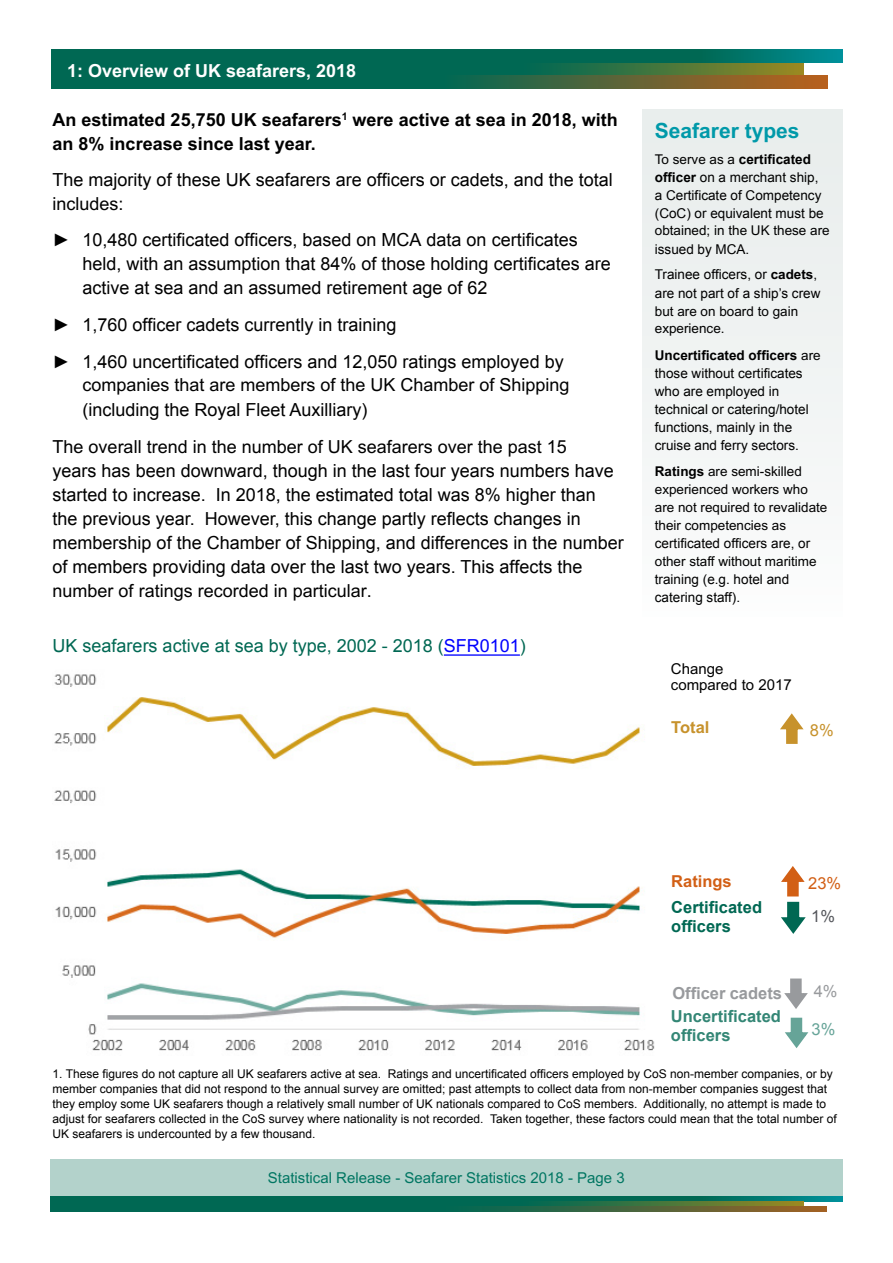
<style>
.page{position:relative;width:893px;height:1263px;background:#fff}
.page>*{position:absolute;margin:0;border:0;box-sizing:border-box;transform-origin:0 0}
.t1{font:21px "Arial Bold MT24";color:#0099a9}
.t2{font:18px/24px "Arial 27";color:#000}
.t3{font:18px/24px "Arial 26";color:#000}
.t4{font:18px/24.5px "Arial MT27";color:#000}
.t5{font:18px/24px "Arial Bold MT23";color:#000}
.t6{font:18px/24px "Arial 28";color:#000}
.t7{font:18px "Arial 27";color:#006853}
.t8{font:18px "Arial Bold MT23";color:#fff}
.t9{font:16.5px/19.5px "Arial Bold MT4";color:#338675}
.t10{font:16.5px/19.5px "Arial Bold MT4";color:#006853}
.t11{font:16.5px "Arial Bold MT4";color:#989a9d}
.t12{font:16.5px "Arial Bold MT23";color:#d25f15}
.t13{font:16.5px "Arial Bold MT23";color:#c7922c}
.t14{font:16.5px "Arial 28";color:#d25f15}
.t15{font:16.5px "Arial 28";color:#c7922c}
.t16{font:16.5px "Arial 28";color:#54565b}
.t17{font:16.5px "Arial 28";color:#989a9d}
.t18{font:16.5px "Arial 28";color:#66a498}
.t19{font:15px "Arial MT28";color:#007662}
.t20{font:15px/16.5px "Arial MT28";color:#000}
.t21{font:13.5px/18px "Arial 26";color:#000}
.t22{font:13.5px/18px "Arial MT27";color:#000}
.t23{font:12px/15px "Arial 26";color:#000}
.s1{font-family:"Arial Bold 2"}
.s2{font-family:"Arial MT28"}
.s3{font-family:"Arial"}
.s4{font-family:"Arial 26"}
.s5{font-family:"Arial MT29"}
.s6{font-family:"Arial MT29";color:#00f}
.s7{font-family:"Arial MT27"}
.s8{font-family:"Arial Bold MT5"}
.s9{font-family:"Arial Bold MT24"}
</style>
<div class="page">
<div style="left:50px;top:1160px;width:792px;height:36px;background:#b3d2cb"></div>
<svg style="left:50px;top:1196px;width:792px;height:5px;background:#006b59"></svg>
<svg style="left:50px;top:1201px;width:753px;height:5px;background:#1b6d4a"></svg>
<svg style="left:50px;top:1206px;width:777px;height:6px;background:#256647"></svg>
<div style="left:642px;top:109px;width:201px;height:508px;background:#f0f3f3"></div>
<svg style="left:52px;top:62px;width:752px;height:14px;background:#1a6c4a"></svg>
<svg style="left:52px;top:50px;width:791px;height:12px;background:#006b59"></svg>
<svg style="left:52px;top:76px;width:775px;height:12px;background:#306544"></svg>
<img style="left:54px;top:674px;width:601px;height:377px">
<svg style="left:780px;top:713px;width:24px;height:31px"></svg>
<svg style="left:781px;top:866px;width:25px;height:68px"></svg>
<svg style="left:784px;top:978px;width:25px;height:70px"></svg>
<hr style="left:444px;top:654px;width:76px;height:2px;background:#00f">
<p class="t8" style="left:67px;top:58px;width:291px">1: Overview of UK seafarers, 20<span class="s1">1</span>8</p>
<p class="t5" style="left:53px;top:108px;width:567px">An estimated 25,750 UK seafarers<sup>1</sup> were active at sea in 2018, with an 8% increase since last year.</p>
<p class="t6" style="left:53px;top:168px;width:562px">The majority of these UK seafarers are officers or cadets, and the total <span class="s2">includes:</span></p>
<p class="t3" style="left:82px;top:228px;width:530px;text-indent:-30px">► 10,480 certificated officers, based on M<span class="s3">CA</span> data on certificates held<span class="s3">,</span> with an assumption that 84% of those holding certificates are activ<span class="s3">e</span> at sea and an assumed retirement age of 62</p>
<p class="t3" style="left:53px;top:306px;width:513px;line-height:36.8px">► 1,760 officer cadets currently in trainin<span class="s3">g<br></span>► 1,460 uncertificated officers and 12,050 ratings employed <span class="s3">by</span></p>
<p class="t4" style="left:82px;top:373px;width:489px">companies that are members of the UK Chamber of Shipping <span class="s4">(including the Royal Fleet Auxilliary)</span></p>
<p class="t2" style="left:53px;top:434px;width:573px"><span class="s5">The overall trend in the number of UK seafarers over the past 15<br></span>years has been downward, though in the last four years numbers have started to increase. In 2018, the estimated total was 8% higher than the previous year. However, this change partly reflects changes in membership of the Chamber of Shipping, and differences in the number of members providing data over the last two years. This affects the <span class="s5">number of ratings recorded in particular.</span></p>
<p class="t7" style="left:53px;top:633px;width:475px">UK seafarers active at sea by type, 2002 - 2018 (<span class="s6">SFR0101</span>)</p>
<p class="t1" style="left:655px;top:115px;width:146px">Seafarer types</p>
<p class="t21" style="left:655px;top:150px;width:176px"><span class="s7">To serve as a</span> <span class="s8">certificated officer</span> on a merchant ship,<br>a Certificate of Competency (CoC) or equivalent must be <span class="s7">obtained; in the UK these are </span>issued by MCA.</p>
<p class="t21" style="left:655px;top:266px;width:167px">Trainee officers, or <span class="s9">cadets</span>, are not part of a ship’s crew <span class="s7">but are on board to gain experience.</span></p>
<p class="t21" style="left:655px;top:346px;width:167px"><span class="s8">Uncertificated officers</span> <span class="s7">are </span>those without certificates who are employed in technical or catering/hotel functions, mainly in the cruise and ferry sectors.</p>
<p class="t22" style="left:655px;top:462px;width:174px"><span class="s9">Ratings</span> are semi-skilled experienced workers who are not required to revalidate their competencies as <span class="s4">certificated officers are, o</span><span class="s3">r </span>other staff without maritime <span class="s4">training (e.g. hotel and catering staff).</span></p>
<p class="t20" style="left:671px;top:660px;width:122px">Change compared to 2017</p>
<p class="t13" style="left:671px;top:715px;width:40px">Total</p>
<p class="t15" style="left:810px;top:719px;width:25px">8%</p>
<p class="t12" style="left:671px;top:870px;width:62px">Ratings</p>
<p class="t10" style="left:671px;top:897px;width:92px">Certificated officers</p>
<p class="t11" style="left:672px;top:982px;width:111px">Officer cadets</p>
<p class="t9" style="left:671px;top:1006px;width:112px">Uncertificated officers</p>
<p class="t14" style="left:808px;top:872px;width:35px">23%</p>
<p class="t16" style="left:811px;top:905px;width:25px">1%</p>
<p class="t17" style="left:814px;top:980px;width:25px">4%</p>
<p class="t18" style="left:811px;top:1018px;width:25px">3%</p>
<p class="t23" style="left:53px;top:1066px;width:786px">1. These figures do not capture all UK seafarers active at sea. Ratings and uncertificated officers employed by CoS non-member companies, or <span class="s3">by </span>member companies that did not respond to the annual survey are omitted; past attempts to collect data from non-member companies suggest that they employ some UK seafarers though a relatively small number of UK nationals compared to CoS members. Additionally, no attempt is made to adjust for seafarers collected in the CoS survey where nationality is not recorded. Taken together, these factors could mean that the total number of UK seafarers is undercounted by a few thousand.</p>
<p class="t19" style="left:268px;top:1168px;width:358px">Statistical Release - Seafarer Statistics 2018 - Page 3</p>
</div>
